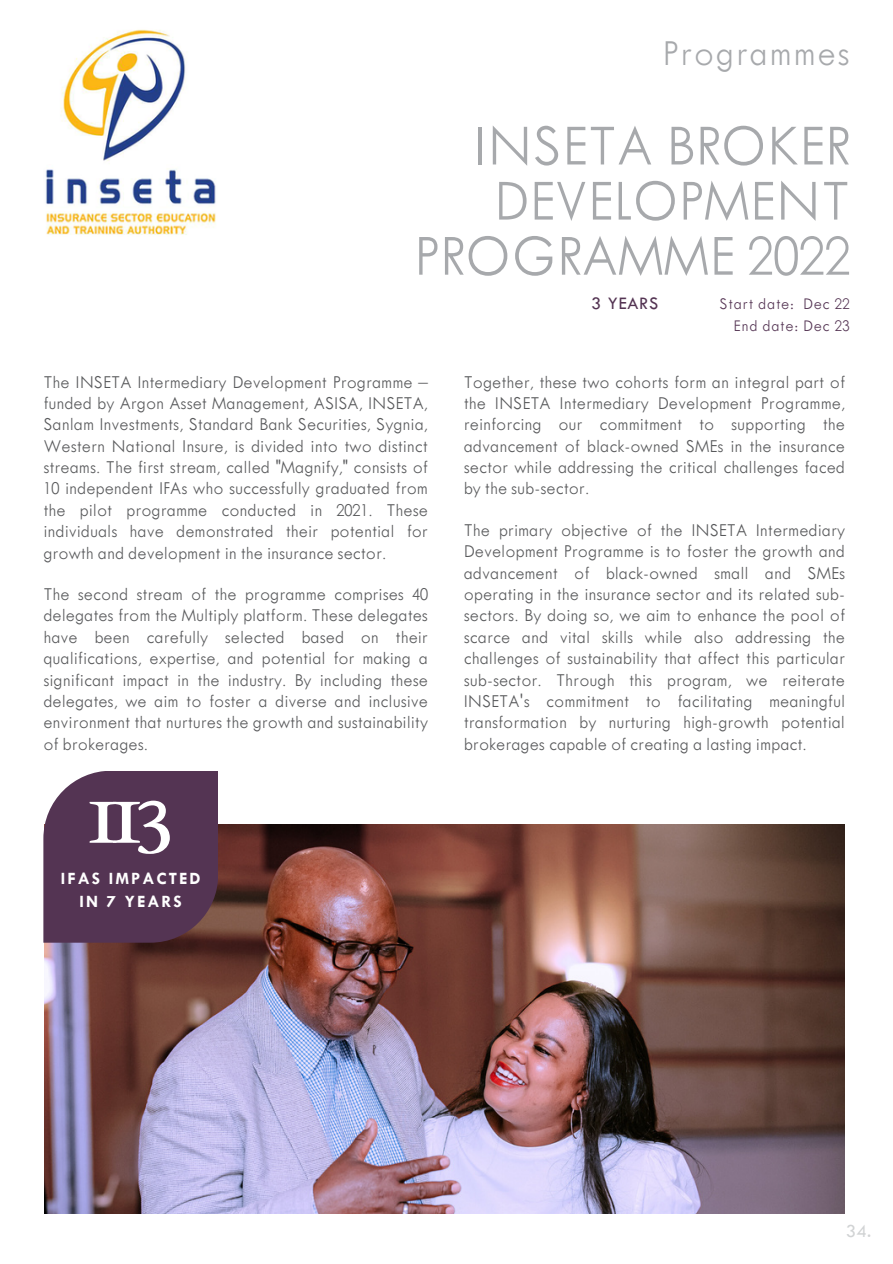
<style>
.page{position:relative;width:893px;height:1264px;background:#fff}
.page>*{position:absolute;margin:0;border:0;box-sizing:border-box;transform-origin:0 0}
.t1{font:92.7px "Radley";color:#fff}
.t2{font:300 60px/55.1px "Tw Cen MT Std";color:#a7a9ac;text-align:right}
.t3{font:300 37.8px "Tw Cen MT Std";letter-spacing:.04em;color:#a7a9ac}
.t4{font:300 18.75px/21.3px "Tw Cen MT Std";color:#58595b;text-align:justify}
.t5{font:18.75px "Tw Cen";color:#d1d3d4}
.t6{font:18.3px "Tw Cen MT Std";letter-spacing:.04em;color:#543453}
.t7{font:700 17.4px "Tw Cen";letter-spacing:.115em;color:#fff}
.t8{font:300 16.8px "Tw Cen MT Std";letter-spacing:.04em;color:#543453}
</style>
<div class="page">
<img style="left:45px;top:824px;width:799px;height:389px">
<svg style="left:43px;top:771px;width:175px;height:171px;background:#5d3e5a"></svg>
<img style="left:46px;top:29px;width:170px;height:206px">
<p class="t3" style="left:662px;top:40px;width:189px">Programmes</p>
<p class="t2" style="left:414px;top:123px;width:438px">INSETA BROKER<br>DEVELOPMENT<br>PROGRAMME 2022</p>
<p class="t6" style="left:591px;top:297px;width:69px">3 YEARS</p>
<p class="t8" style="left:719px;top:298px;width:132px">Start date: Dec 22</p>
<p class="t8" style="left:733px;top:320px;width:118px">End date: Dec 23</p>
<p class="t4" style="left:43px;top:372px;width:386px">The INSETA Intermediary Development Programme – funded by Argon Asset Management, ASISA, INSETA, Sanlam Investments, Standard Bank Securities, Sygnia, Western National Insure, is divided into two distinct streams. The first stream, called "Magnify," consists of 10 independent IFAs who successfully graduated from the pilot programme conducted in 2021. These individuals have demonstrated their potential for growth and development in the insurance sector.</p>
<p class="t4" style="left:43px;top:585px;width:386px">The second stream of the programme comprises 40 delegates from the Multiply platform. These delegates have been carefully selected based on their qualifications, expertise, and potential for making a significant impact in the industry. By including these delegates, we aim to foster a diverse and inclusive environment that nurtures the growth and sustainability of brokerages.</p>
<p class="t1" style="left:86px;top:753px;width:91px">113</p>
<p class="t7" style="left:61px;top:868px;width:141px">IFAS IMPACTED</p>
<p class="t7" style="left:80px;top:892px;width:104px">IN 7 YEARS</p>
<p class="t4" style="left:464px;top:372px;width:383px">Together, these two cohorts form an integral part of the INSETA Intermediary Development Programme, reinforcing our commitment to supporting the advancement of black-owned SMEs in the insurance sector while addressing the critical challenges faced by the sub-sector.</p>
<p class="t4" style="left:464px;top:521px;width:383px">The primary objective of the INSETA Intermediary Development Programme is to foster the growth and advancement of black-owned small and SMEs operating in the insurance sector and its related sub&shy;sectors. By doing so, we aim to enhance the pool of scarce and vital skills while also addressing the challenges of sustainability that affect this particular sub-sector. Through this program, we reiterate INSETA's commitment to facilitating meaningful transformation by nurturing high-growth potential brokerages capable of creating a lasting impact.</p>
<p class="t5" style="left:845px;top:1220px;width:27px">34.</p>
</div>
